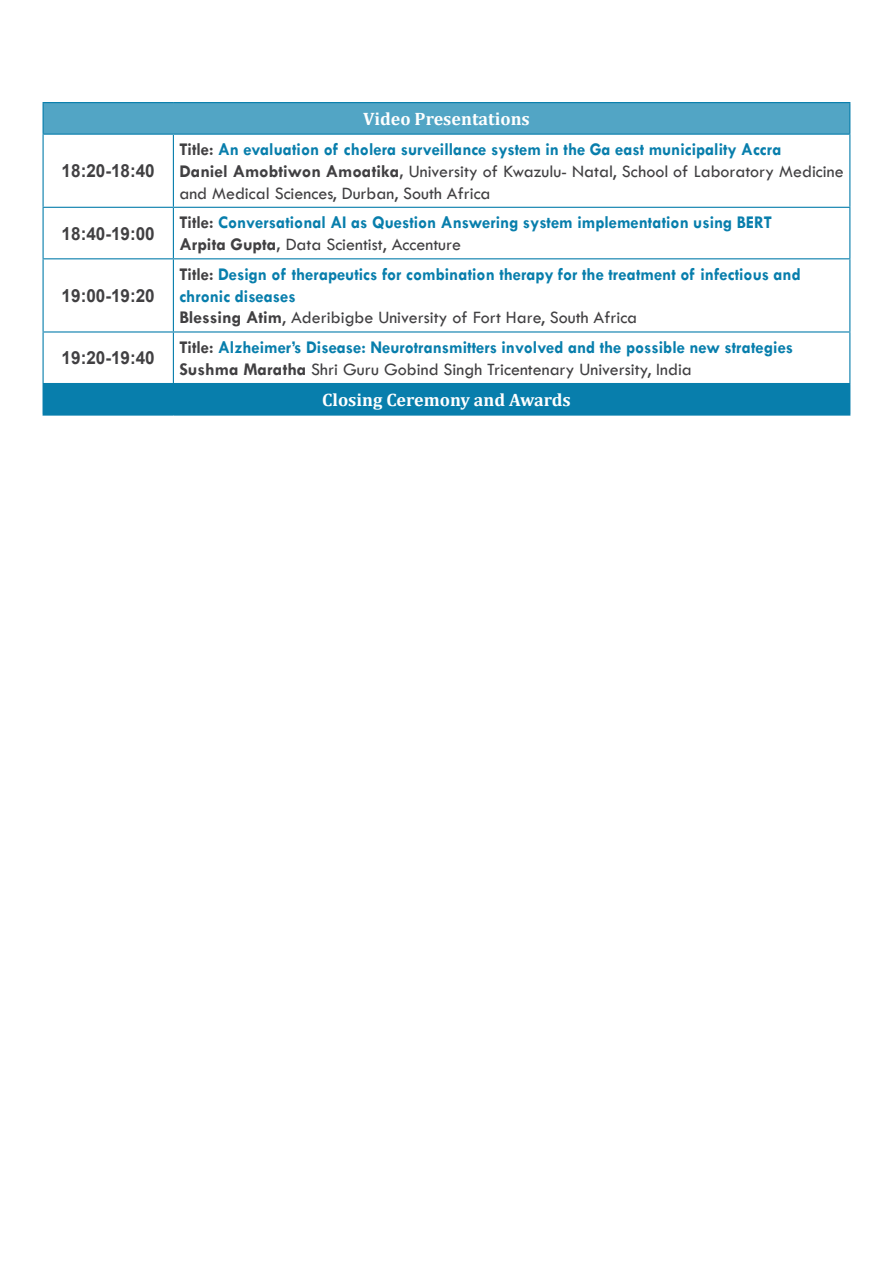
<style>
.page{position:relative;width:893px;height:1263px;background:#fff}
.page>*{position:absolute;margin:0;border:0;box-sizing:border-box;transform-origin:0 0}
.t1{font:700 18px/21.6px "Tw Cen";color:#087eac;scale:.95 1}
.t2{font:18px/21.6px "Tw Cen";color:#414042}
.t3{font:700 18px "Arial";color:#414042;scale:.95 1}
.t4{font:700 18px "Cambria";color:#fff}
.s1{font-weight:700}
.s2{font-weight:700;color:#087eac}
.s3{color:#414042}
.s4{font-weight:400;color:#414042}
</style>
<div class="page">
<div style="left:43px;top:103px;width:807px;height:31px;background:#52a5c5"></div>
<div style="left:43px;top:383px;width:807px;height:32px;background:#087eac"></div>
<hr style="left:43px;top:103px;width:1px;height:31px;background:#087eac">
<hr style="left:43px;top:102px;width:130px;height:1px;background:#087eac">
<hr style="left:173px;top:102px;width:677px;height:1px;background:#087eac">
<hr style="left:849px;top:103px;width:1px;height:31px;background:#087eac">
<hr style="left:43px;top:135px;width:1px;height:72px;background:#087eac">
<hr style="left:43px;top:259px;width:1px;height:72px;background:#087eac">
<hr style="left:43px;top:134px;width:130px;height:1px;background:#087eac">
<hr style="left:173px;top:135px;width:1px;height:72px;background:#087eac">
<hr style="left:173px;top:259px;width:1px;height:72px;background:#087eac">
<hr style="left:173px;top:134px;width:677px;height:1px;background:#087eac">
<hr style="left:849px;top:135px;width:1px;height:72px;background:#087eac">
<hr style="left:849px;top:259px;width:1px;height:72px;background:#087eac">
<hr style="left:43px;top:208px;width:1px;height:50px;background:#087eac">
<hr style="left:43px;top:333px;width:1px;height:50px;background:#087eac">
<hr style="left:43px;top:207px;width:130px;height:1px;background:#087eac">
<hr style="left:43px;top:331px;width:130px;height:2px;background:#087eac">
<hr style="left:173px;top:208px;width:1px;height:50px;background:#087eac">
<hr style="left:173px;top:333px;width:1px;height:50px;background:#087eac">
<hr style="left:173px;top:207px;width:677px;height:1px;background:#087eac">
<hr style="left:173px;top:331px;width:677px;height:2px;background:#087eac">
<hr style="left:849px;top:208px;width:1px;height:50px;background:#087eac">
<hr style="left:849px;top:333px;width:1px;height:50px;background:#087eac">
<hr style="left:43px;top:258px;width:130px;height:1px;background:#087eac">
<hr style="left:43px;top:414px;width:130px;height:2px;background:#087eac">
<hr style="left:173px;top:414px;width:677px;height:2px;background:#087eac">
<hr style="left:173px;top:258px;width:677px;height:1px;background:#087eac">
<p class="t3" style="left:62px;top:158px;width:100px">18:20-18:40</p>
<p class="t4" style="left:363px;top:107px;width:168px">Video Presentations</p>
<p class="t2" style="left:179px;top:139px;width:666px"><span class="s1">Title:</span> <span class="s2">An evaluation of cholera surveillance system in the Ga east municipality Accra<br></span><span class="s1">Daniel Amobtiwon Amoatika,</span> University of Kwazulu- Natal, School of Laboratory Medicine and Medical Sciences, Durban, South Africa</p>
<p class="t3" style="left:62px;top:221px;width:100px">18:40-19:00</p>
<p class="t1" style="left:179px;top:211px;width:625px"><span class="s3">Title:</span> Conversational AI as Question Answering system implementation using BERT<br><span class="s3">Arpita Gupta,</span> <span class="s4">Data Scientist, Accenture</span></p>
<p class="t3" style="left:62px;top:283px;width:100px">19:00-19:20</p>
<p class="t1" style="left:179px;top:263px;width:656px"><span class="s3">Title:</span> Design of therapeutics for combination therapy for the treatment of infectious and chronic diseases<br><span class="s3">Blessing Atim</span><span class="s4">, Aderibigbe University of Fort Hare, South Africa</span></p>
<p class="t3" style="left:62px;top:345px;width:100px">19:20-19:40</p>
<p class="t1" style="left:179px;top:336px;width:648px"><span class="s3">Title:</span> Alzheimer’s Disease: Neurotransmitters involved and the possible new strategies<br><span class="s3">Sushma Maratha</span> <span class="s4">Shri Guru Gobind Singh Tricentenary University, India</span></p>
<p class="t4" style="left:322px;top:387px;width:250px">Closing Ceremony and Awards</p>
</div>
